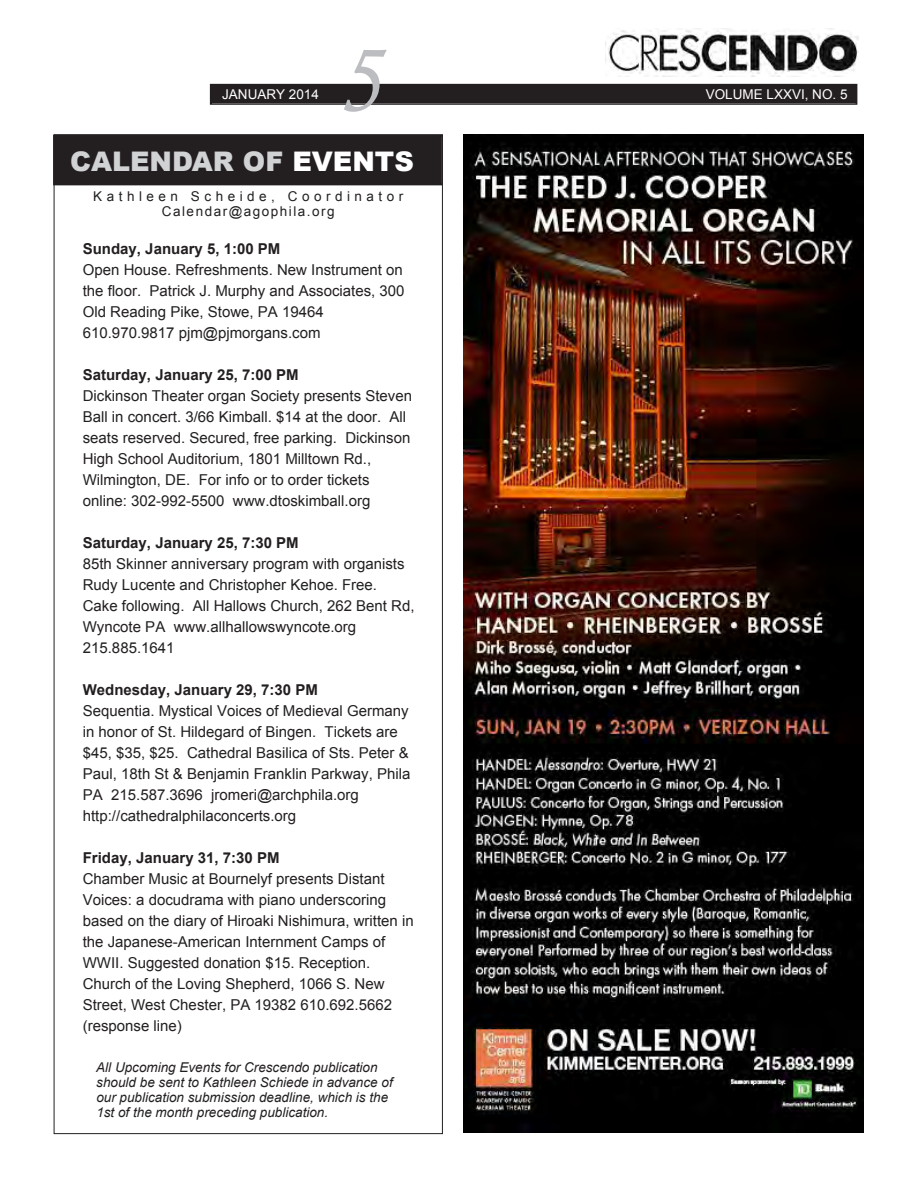
<style>
.page{position:relative;width:918px;height:1188px;background:#fff}
.page>*{position:absolute;margin:0;border:0;box-sizing:border-box;transform-origin:0 0}
.t1{font:italic 90px "Calisto";color:#bcbdc0}
.t2{font:900 27px "Arial";color:#d1d2d4}
.t3{font:15px/21px "Arial";color:#231f20}
.t4{font:700 15px "Arial";color:#231f20}
.t5{font:italic 13.5px/15.1px "Arial";color:#231f20}
.t6{font:13.5px/15.1px "Arial";letter-spacing:.335em;color:#231f20;text-align:center}
.t7{font:13.5px "Arial";color:#fff}
.s1{color:#fff}
</style>
<div class="page">
<div style="left:211px;top:85px;width:645px;height:18px;background:#231f20"></div>
<div style="left:210px;top:84px;width:647px;height:21px;border:2px solid #231f20"></div>
<img style="left:605px;top:29px;width:253px;height:48px">
<div style="left:55px;top:136px;width:386px;height:48px;background:#231f20"></div>
<div style="left:53px;top:135px;width:390px;height:50px;border:2px solid #231f20"></div>
<img style="left:463px;top:134px;width:400px;height:999px">
<p class="t7" style="left:222px;top:86px;width:98px">JANUARY 2014</p>
<h1 class="t1" style="left:340px;top:28px;width:44px">5</h1>
<h2 class="t2" style="left:70px;top:142px;width:345px">CALENDAR OF <span class="s1">EVENTS</span></h2>
<p class="t6" style="left:93px;top:189px;width:312px">Kathleen Scheide, Coordinator<br>Calendar@agophila.org</p>
<p class="t4" style="left:83px;top:239px;width:199px">Sunday, January 5, 1:00 PM</p>
<p class="t3" style="left:83px;top:259px;width:323px">Open House. Refreshments. New Instrument on the floor. Patrick J. Murphy and Associates, 300<br>Old Reading Pike, Stowe, PA 19464<br>610.970.9817 pjm@pjmorgans.com</p>
<p class="t4" style="left:83px;top:365px;width:217px">Saturday, January 25, 7:00 PM</p>
<p class="t3" style="left:83px;top:385px;width:331px">Dickinson Theater organ Society presents Steven Ball in concert. 3/66 Kimball. $14 at the door. All seats reserved. Secured, free parking. Dickinson High School Auditorium, 1801 Milltown Rd., Wilmington, DE. For info or to order tickets online: 302-992-5500 www.dtoskimball.org</p>
<p class="t4" style="left:83px;top:533px;width:217px">Saturday, January 25, 7:30 PM</p>
<p class="t3" style="left:83px;top:553px;width:333px">85th Skinner anniversary program with organists Rudy Lucente and Christopher Kehoe. Free.<br>Cake following. All Hallows Church, 262 Bent Rd, Wyncote PA www.allhallowswyncote.org 215.885.1641</p>
<p class="t4" style="left:83px;top:680px;width:237px">Wednesday, January 29, 7:30 PM</p>
<p class="t3" style="left:83px;top:700px;width:329px">Sequentia. Mystical Voices of Medieval Germany in honor of St. Hildegard of Bingen. Tickets are $45, $35, $25. Cathedral Basilica of Sts. Peter &amp; Paul, 18th St &amp; Benjamin Franklin Parkway, Phila PA 215.587.3696 jromeri@archphila.org http://cathedralphilaconcerts.org</p>
<p class="t4" style="left:83px;top:848px;width:198px">Friday, January 31, 7:30 PM</p>
<p class="t3" style="left:83px;top:868px;width:332px">Chamber Music at Bournelyf presents Distant Voices: a docudrama with piano underscoring based on the diary of Hiroaki Nishimura, written in the Japanese-American Internment Camps of WWII. Suggested donation $15. Reception.<br>Church of the Loving Shepherd, 1066 S. New Street, West Chester, PA 19382 610.692.5662 (response line)</p>
<p class="t5" style="left:96px;top:1059px;width:298px">All Upcoming Events for Crescendo publication should be sent to Kathleen Schiede in advance of our publication submission deadline, which is the 1st of the month preceding publication.</p>
<p class="t7" style="left:706px;top:86px;width:143px">VOLUME LXXVI, NO. 5</p>
</div>
